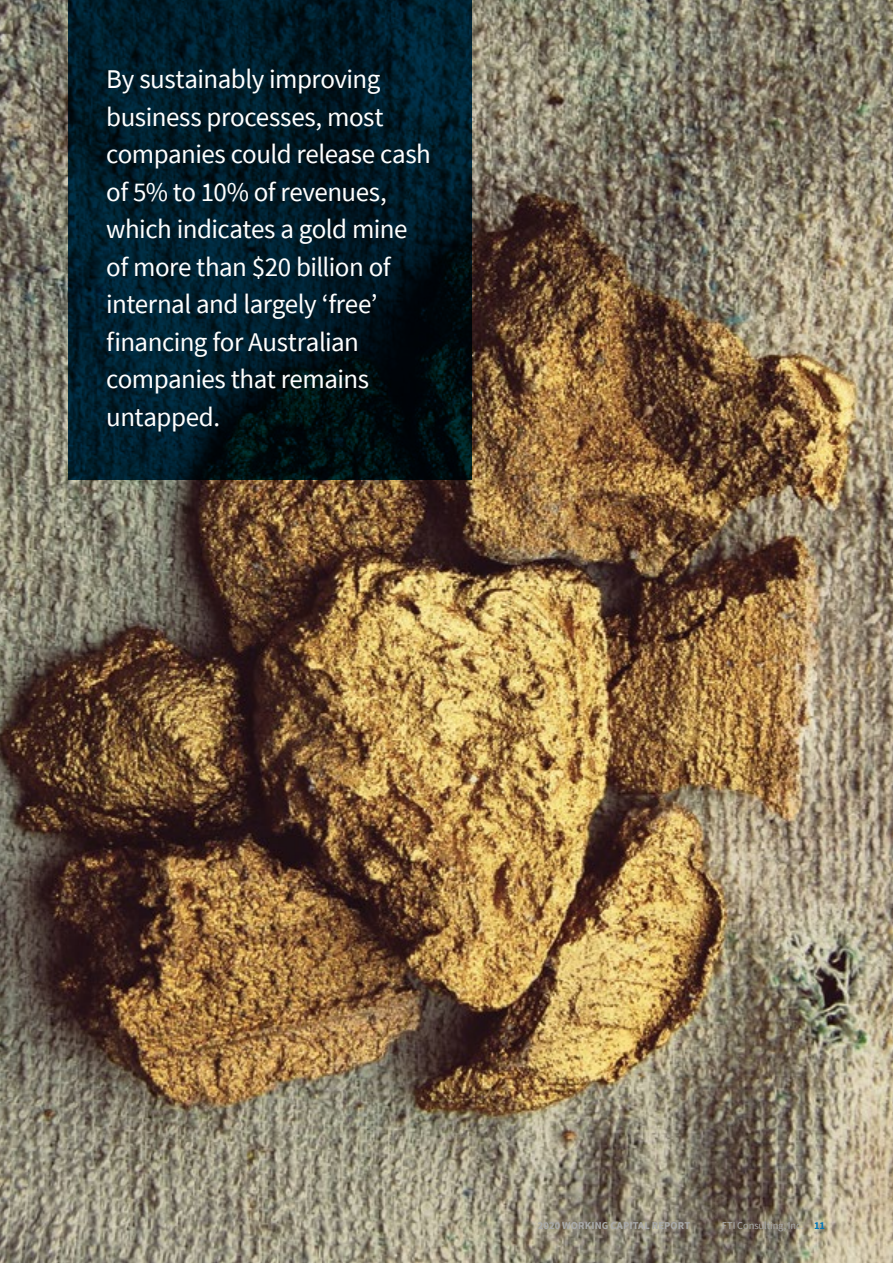
<style>
.page{position:relative;width:893px;height:1263px;background:#fff}
.page>*{position:absolute;margin:0;border:0;box-sizing:border-box;transform-origin:0 0}
.t1{font:27px/37.5px "Source Sans Pro";letter-spacing:-.02em;color:#fff}
.t2{font:700 10.5px "Source Sans Pro";letter-spacing:.01em;color:#a9abac}
.t3{font:10.5px "Source Sans Pro";letter-spacing:-.01em;color:#a9abac}
.s1{font-weight:700;color:#0076b6}
</style>
<div class="page">
<img style="left:0;top:0;width:893px;height:1263px">
<svg style="left:68px;top:0;width:404px;height:480px;background:#001925"></svg>
<p class="t1" style="left:106px;top:60px;width:326px">By sustainably improving business processes, most companies could release cash of 5% to 10% of revenues, which indicates a gold mine of more than $20 billion of internal and largely ‘free’ financing for Australian companies that remains untapped.</p>
<p class="t2" style="left:538px;top:1218px;width:154px">2020 WORKING CAPITAL REPORT</p>
<p class="t3" style="left:722px;top:1219px;width:105px">FTI Consulting, Inc. <span class="s1">11</span></p>
</div>
